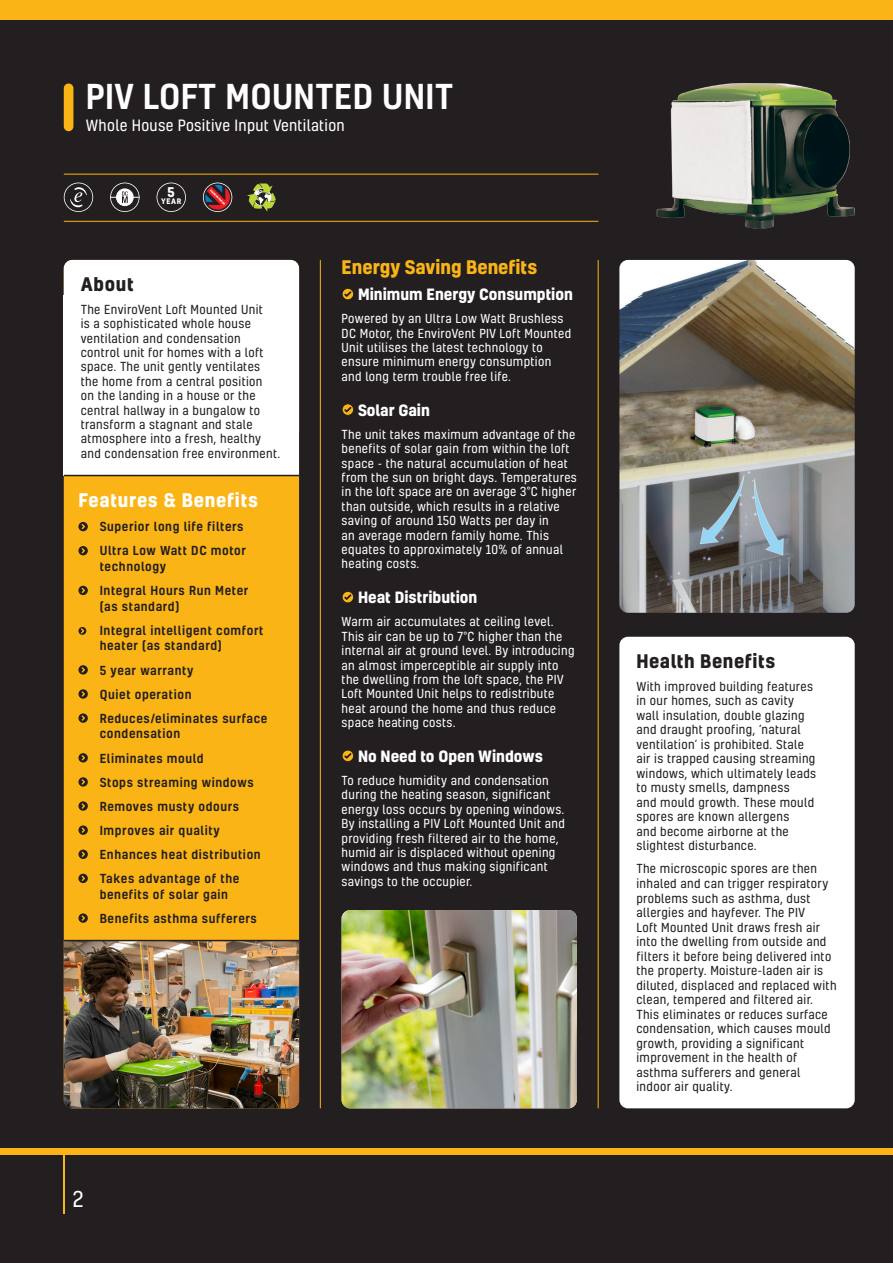
<style>
.page{position:relative;width:893px;height:1263px;background:#231f20}
.page>*{position:absolute;margin:0;border:0;box-sizing:border-box;transform-origin:0 0}
.t1{font:500 33px "Kelson";letter-spacing:.01em;color:#fff}
.t2{font:21px "Kelson";color:#fff}
.t3{font:700 18px "Kelson";color:#fbb416}
.t4{font:700 18px "Kelson";letter-spacing:.03em;color:#231f20}
.t5{font:700 18px "Kelson";letter-spacing:.04em;color:#fff}
.t6{font:700 15px "Kelson";color:#fff}
.t7{font:15px "Kelson";letter-spacing:.02em;color:#fff}
.t8{font:700 12.9px "Kelson";color:#fff}
.t9{font:12px/14.5px "Kelson";letter-spacing:.03em;color:#231f20}
.t10{font:12px/14.4px "Kelson";letter-spacing:.03em;color:#fff}
.t11{font:500 12px/15.6px "Kelson";letter-spacing:.05em;color:#231f20}
.t12{font:700 7.35px "Kelson";color:#fff}
</style>
<div class="page">
<div style="left:0;top:0;width:893px;height:20px;background:#fbb416"></div>
<div style="left:0;top:1148px;width:893px;height:6px;background:#fbb416"></div>
<hr style="left:64px;top:1148px;width:1px;height:66px;background:#fbb416">
<div style="left:64px;top:260px;width:235px;height:848px;background:#fbb416;border-radius:9px"></div>
<img style="left:64px;top:941px;width:235px;height:167px">
<div style="left:64px;top:295px;width:235px;height:181px;background:#fff"></div>
<div style="left:64px;top:260px;width:235px;height:181px;background:#fff;border-radius:9px"></div>
<hr style="left:320px;top:260px;width:1px;height:848px;background:#fbb416">
<hr style="left:598px;top:260px;width:1px;height:848px;background:#fbb416">
<div style="left:619px;top:637px;width:236px;height:471px;background:#fff;border-radius:9px"></div>
<div style="left:64px;top:83px;width:9px;height:48px;background:#fbb416;border-radius:5px"></div>
<hr style="left:64px;top:174px;width:534px;height:1px;background:#fbb416">
<img style="left:656px;top:83px;width:199px;height:146px">
<hr style="left:64px;top:221px;width:534px;height:1px;background:#fbb416">
<svg style="left:110px;top:183px;width:30px;height:29px"></svg>
<svg style="left:157px;top:183px;width:29px;height:29px"></svg>
<svg style="left:64px;top:183px;width:29px;height:29px"></svg>
<div style="left:78px;top:522px;width:10px;height:9px;border:2px solid #231f20;border-radius:50%"></div>
<svg style="left:80px;top:523px;width:6px;height:8px"></svg>
<div style="left:78px;top:546px;width:10px;height:9px;border:2px solid #231f20;border-radius:50%"></div>
<svg style="left:80px;top:547px;width:6px;height:8px"></svg>
<div style="left:78px;top:586px;width:10px;height:9px;border:2px solid #231f20;border-radius:50%"></div>
<svg style="left:80px;top:586px;width:6px;height:8px"></svg>
<svg style="left:80px;top:627px;width:6px;height:8px"></svg>
<div style="left:78px;top:665px;width:10px;height:9px;border:2px solid #231f20;border-radius:50%"></div>
<svg style="left:80px;top:666px;width:6px;height:8px"></svg>
<div style="left:78px;top:689px;width:10px;height:10px;border:2px solid #231f20;border-radius:50%"></div>
<svg style="left:80px;top:690px;width:6px;height:8px"></svg>
<div style="left:78px;top:713px;width:10px;height:10px;border:2px solid #231f20;border-radius:50%"></div>
<svg style="left:80px;top:714px;width:6px;height:8px"></svg>
<div style="left:78px;top:753px;width:10px;height:9px;border:2px solid #231f20;border-radius:50%"></div>
<svg style="left:80px;top:754px;width:6px;height:8px"></svg>
<div style="left:78px;top:777px;width:10px;height:10px;border:2px solid #231f20;border-radius:50%"></div>
<svg style="left:80px;top:778px;width:6px;height:8px"></svg>
<div style="left:78px;top:801px;width:10px;height:10px;border:2px solid #231f20;border-radius:50%"></div>
<svg style="left:80px;top:802px;width:6px;height:8px"></svg>
<div style="left:78px;top:825px;width:10px;height:10px;border:2px solid #231f20;border-radius:50%"></div>
<svg style="left:80px;top:826px;width:6px;height:8px"></svg>
<div style="left:78px;top:849px;width:10px;height:10px;border:2px solid #231f20;border-radius:50%"></div>
<svg style="left:80px;top:850px;width:6px;height:8px"></svg>
<div style="left:78px;top:874px;width:10px;height:9px;border:2px solid #231f20;border-radius:50%"></div>
<svg style="left:80px;top:874px;width:6px;height:8px"></svg>
<div style="left:78px;top:913px;width:10px;height:10px;border:2px solid #231f20;border-radius:50%"></div>
<svg style="left:80px;top:914px;width:6px;height:8px"></svg>
<hr style="left:64px;top:940px;width:235px;height:1px;background:#231f20">
<div style="left:342px;top:288px;width:12px;height:12px;border:1px solid #231f20;border-radius:50%"></div>
<svg style="left:343px;top:290px;width:9px;height:9px"></svg>
<div style="left:342px;top:403px;width:12px;height:13px;border:1px solid #231f20;border-radius:50%"></div>
<svg style="left:343px;top:406px;width:9px;height:8px"></svg>
<div style="left:342px;top:591px;width:12px;height:12px;border:1px solid #231f20;border-radius:50%"></div>
<svg style="left:343px;top:593px;width:9px;height:9px"></svg>
<div style="left:342px;top:750px;width:12px;height:12px;border:1px solid #231f20;border-radius:50%"></div>
<svg style="left:343px;top:752px;width:9px;height:8px"></svg>
<img style="left:342px;top:910px;width:235px;height:198px">
<img style="left:619px;top:260px;width:236px;height:353px">
<svg style="left:247px;top:183px;width:29px;height:29px"></svg>
<svg style="left:203px;top:183px;width:29px;height:29px"></svg>
<hr style="left:64px;top:475px;width:235px;height:1px;background:#231f20">
<p class="t1" style="left:86px;top:74px;width:369px">PIV LOFT MOUNTED UNIT</p>
<p class="t7" style="left:86px;top:116px;width:260px">Whole House Positive Input Ventilation</p>
<p class="t8" style="left:168px;top:182px;width:9px">5</p>
<p class="t12" style="left:161px;top:196px;width:22px">YEAR</p>
<p class="t4" style="left:81px;top:271px;width:55px">About</p>
<p class="t9" style="left:81px;top:302px;width:201px">The EnviroVent Loft Mounted Unit<br>is a sophisticated whole house ventilation and condensation control unit for homes with a loft space. The unit gently ventilates the home from a central position<br>on the landing in a house or the central hallway in a bungalow to transform a stagnant and stale atmosphere into a fresh, healthy and condensation free environment.</p>
<p class="t5" style="left:78px;top:487px;width:181px">Features &amp; Benefits</p>
<p class="t11" style="left:100px;top:519px;width:145px">Superior long life filters</p>
<p class="t11" style="left:100px;top:543px;width:148px">Ultra Low Watt DC motor technology</p>
<p class="t11" style="left:100px;top:582px;width:150px">Integral Hours Run Meter (as standard)</p>
<p class="t11" style="left:100px;top:622px;width:165px">Integral intelligent comfort heater (as standard)</p>
<p class="t11" style="left:100px;top:662px;width:95px">5 year warranty</p>
<p class="t11" style="left:100px;top:686px;width:93px">Quiet operation</p>
<p class="t11" style="left:100px;top:710px;width:169px">Reduces/eliminates surface condensation</p>
<p class="t11" style="left:100px;top:750px;width:106px">Eliminates mould</p>
<p class="t11" style="left:100px;top:774px;width:156px">Stops streaming windows</p>
<p class="t11" style="left:100px;top:798px;width:141px">Removes musty odours</p>
<p class="t11" style="left:100px;top:822px;width:122px">Improves air quality</p>
<p class="t11" style="left:100px;top:846px;width:163px">Enhances heat distribution</p>
<p class="t11" style="left:100px;top:870px;width:141px">Takes advantage of the benefits of solar gain</p>
<p class="t11" style="left:100px;top:910px;width:159px">Benefits asthma sufferers</p>
<p class="t3" style="left:342px;top:254px;width:197px">Energy Saving Benefits</p>
<p class="t6" style="left:358px;top:284px;width:216px">Minimum Energy Consumption</p>
<p class="t10" style="left:342px;top:311px;width:231px">Powered by an Ultra Low Watt Brushless DC Motor, the EnviroVent PIV Loft Mounted Unit utilises the latest technology to ensure minimum energy consumption and long term trouble free life.</p>
<p class="t6" style="left:358px;top:399px;width:73px">Solar Gain</p>
<p class="t10" style="left:342px;top:427px;width:237px">The unit takes maximum advantage of the benefits of solar gain from within the loft space - the natural accumulation of heat from the sun on bright days. Temperatures in the loft space are on average 3°C higher than outside, which results in a relative saving of around 150 Watts per day in<br>an average modern family home. This equates to approximately 10% of annual heating costs.</p>
<p class="t6" style="left:358px;top:587px;width:121px">Heat Distribution</p>
<p class="t10" style="left:342px;top:614px;width:234px">Warm air accumulates at ceiling level.<br>This air can be up to 7°C higher than the internal air at ground level. By introducing an almost imperceptible air supply into the dwelling from the loft space, the PIV Loft Mounted Unit helps to redistribute heat around the home and thus reduce space heating costs.</p>
<p class="t6" style="left:358px;top:746px;width:186px">No Need to Open Windows</p>
<p class="t10" style="left:342px;top:773px;width:225px">To reduce humidity and condensation during the heating season, significant energy loss occurs by opening windows.<br>By installing a PIV Loft Mounted Unit and providing fresh filtered air to the home, humid air is displaced without opening windows and thus making significant savings to the occupier.</p>
<h2 class="t2" style="left:73px;top:1185px;width:12px">2</h2>
<p class="t4" style="left:636px;top:648px;width:140px">Health Benefits</p>
<p class="t9" style="left:636px;top:678px;width:181px">With improved building features in our homes, such as cavity wall insulation, double glazing and draught proofing, ‘natural ventilation’ is prohibited. Stale air is trapped causing streaming windows, which ultimately leads to musty smells, dampness<br>and mould growth. These mould spores are known allergens<br>and become airborne at the slightest disturbance.</p>
<p class="t9" style="left:636px;top:861px;width:202px">The microscopic spores are then inhaled and can trigger respiratory problems such as asthma, dust allergies and hayfever. The PIV<br>Loft Mounted Unit draws fresh air into the dwelling from outside and filters it before being delivered into the property. Moisture-laden air is diluted, displaced and replaced with clean, tempered and filtered air.<br>This eliminates or reduces surface condensation, which causes mould growth, providing a significant improvement in the health of asthma sufferers and general indoor air quality.</p>
</div>
